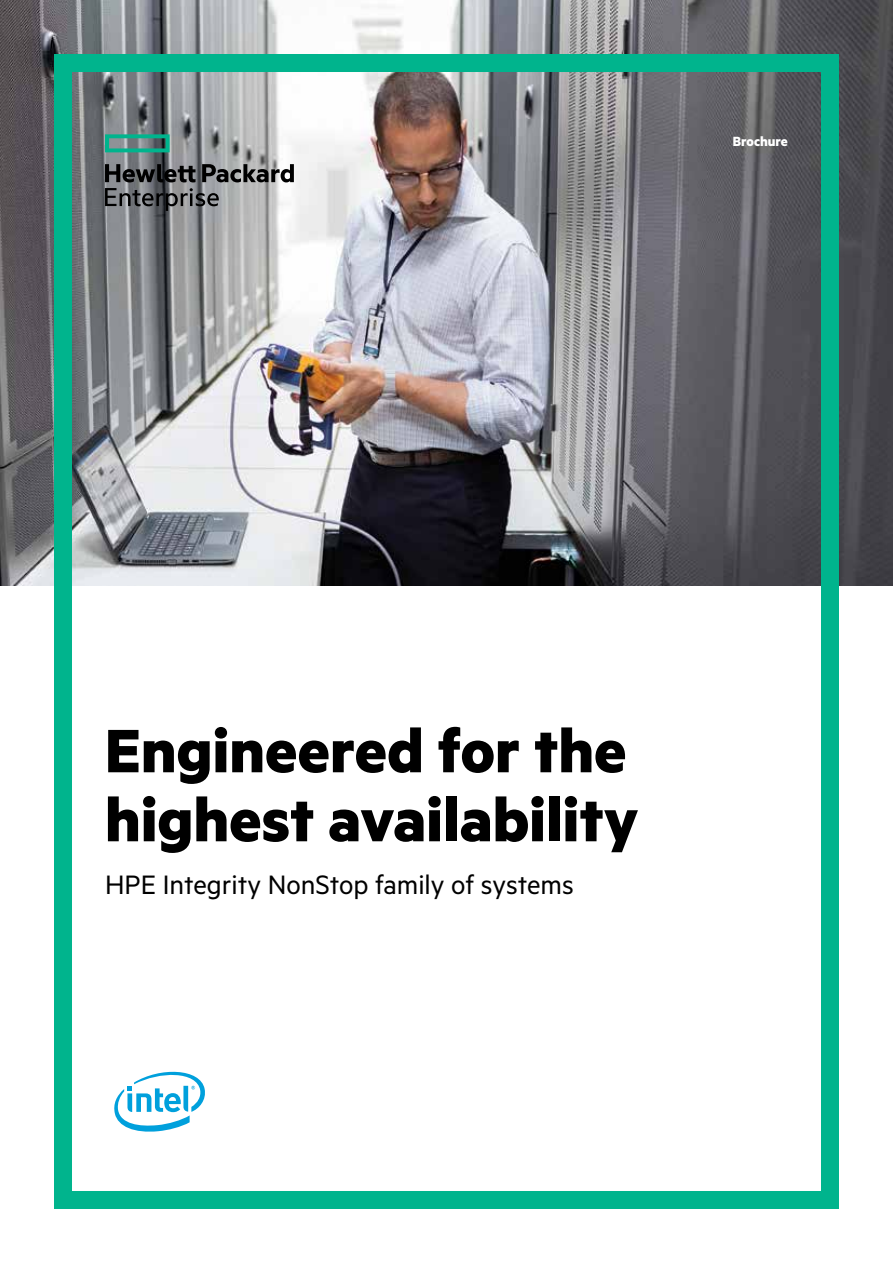
<style>
.page{position:relative;width:893px;height:1263px;background:#fff}
.page>*{position:absolute;margin:0;border:0;box-sizing:border-box;transform-origin:0 0}
.t1{font:700 69px/69px "Metric";color:#000}
.t2{font:30px "Metric";color:#000}
.t3{font:700 15px "Metric";color:#fff}
</style>
<div class="page">
<img style="left:0;top:0;width:893px;height:586px">
<div style="left:54px;top:54px;width:785px;height:1155px;border:18px solid #00b48d"></div>
<svg style="left:105px;top:134px;width:65px;height:18px"></svg>
<svg style="left:105px;top:164px;width:189px;height:47px;background:#77787a"></svg>
<svg style="left:114px;top:1071px;width:91px;height:61px"></svg>
<p class="t3" style="left:733px;top:132px;width:57px">Brochure</p>
<p class="t1" style="left:105px;top:714px;width:535px">Engineered for the highest availability</p>
<p class="t2" style="left:105px;top:867px;width:470px">HPE Integrity NonStop family of systems</p>
</div>
